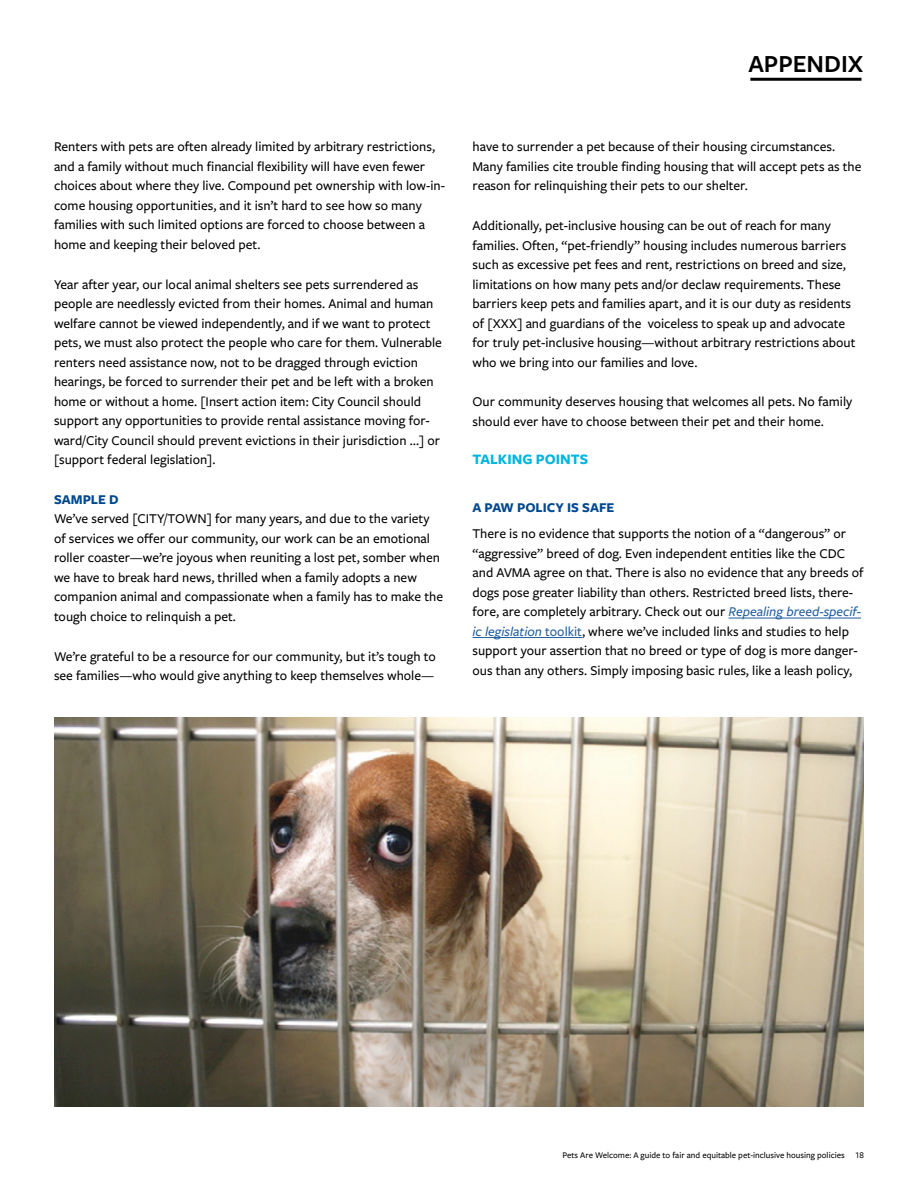
<style>
.page{position:relative;width:918px;height:1188px;background:#fff}
.page>*{position:absolute;margin:0;border:0;box-sizing:border-box;transform-origin:0 0}
.t1{font:600 25.5px "Freight Sans Pro";color:#000}
.t2{font:700 15px "Freight Sans Pro";color:#00b5df}
.t3{font:500 13.95px/19.5px "Freight Sans Pro";color:#000}
.t4{font:700 13.95px "Freight Sans Pro";color:#00488e}
.t5{font:500 9px "Freight Sans Pro";color:#000}
.s1{font-style:italic;color:#215e9e}
.s2{color:#215e9e}
</style>
<div class="page">
<hr style="left:729px;top:618px;width:132px;height:1px;background:#215e9e">
<hr style="left:472px;top:637px;width:110px;height:1px;background:#215e9e">
<img style="left:54px;top:717px;width:810px;height:390px">
<hr style="left:750px;top:78px;width:111px;height:3px;background:#000">
<h1 class="t1" style="left:748px;top:46px;width:117px">APPENDIX</h1>
<p class="t3" style="left:54px;top:137px;width:393px">Renters with pets are often already limited by arbitrary restrictions, and a family without much financial flexibility will have even fewer choices about where they live. Compound pet ownership with low-in&shy;come housing opportunities, and it isn’t hard to see how so many families with such limited options are forced to choose between a home and keeping their beloved pet.</p>
<p class="t3" style="left:54px;top:274px;width:389px">Year after year, our local animal shelters see pets surrendered as people are needlessly evicted from their homes. Animal and human welfare cannot be viewed independently, and if we want to protect pets, we must also protect the people who care for them. Vulnerable renters need assistance now, not to be dragged through eviction hearings, be forced to surrender their pet and be left with a broken home or without a home. [Insert action item: City Council should support any opportunities to provide rental assistance moving for&shy;ward/City Council should prevent evictions in their jurisdiction …] or [support federal legislation].</p>
<p class="t4" style="left:54px;top:490px;width:66px">SAMPLE D</p>
<p class="t3" style="left:54px;top:509px;width:391px">We’ve served [CITY/TOWN] for many years, and due to the variety of services we offer our community, our work can be an emotional roller coaster—we’re joyous when reuniting a lost pet, somber when we have to break hard news, thrilled when a family adopts a new companion animal and compassionate when a family has to make the tough choice to relinquish a pet.</p>
<p class="t3" style="left:54px;top:646px;width:383px">We’re grateful to be a resource for our community, but it’s tough to see families—who would give anything to keep themselves whole—</p>
<p class="t3" style="left:472px;top:137px;width:391px">have to surrender a pet because of their housing circumstances.<br>Many families cite trouble finding housing that will accept pets as the reason for relinquishing their pets to our shelter.</p>
<p class="t3" style="left:472px;top:215px;width:384px">Additionally, pet-inclusive housing can be out of reach for many families. Often, “pet-friendly” housing includes numerous barriers such as excessive pet fees and rent, restrictions on breed and size, limitations on how many pets and/or declaw requirements. These barriers keep pets and families apart, and it is our duty as residents of [XXX] and guardians of the voiceless to speak up and advocate for truly pet-inclusive housing—without arbitrary restrictions about who we bring into our families and love.</p>
<p class="t3" style="left:472px;top:392px;width:381px">Our community deserves housing that welcomes all pets. No family should ever have to choose between their pet and their home.</p>
<p class="t2" style="left:472px;top:449px;width:117px">TALKING POINTS</p>
<p class="t4" style="left:472px;top:498px;width:144px">A PAW POLICY IS SAFE</p>
<p class="t3" style="left:472px;top:523px;width:393px">There is no evidence that supports the notion of a “dangerous” or “aggressive” breed of dog. Even independent entities like the CDC and AVMA agree on that. There is also no evidence that any breeds of dogs pose greater liability than others. Restricted breed lists, there&shy;fore, are completely arbitrary. Check out our <span class="s1">Repealing breed-specif&shy;ic legislation</span> <span class="s2">toolkit</span>, where we’ve included links and studies to help support your assertion that no breed or type of dog is more danger&shy;ous than any others. Simply imposing basic rules, like a leash policy,</p>
<p class="t5" style="left:562px;top:1149px;width:303px">Pets Are Welcome: A guide to fair and equitable pet-inclusive housing policies 18</p>
</div>
